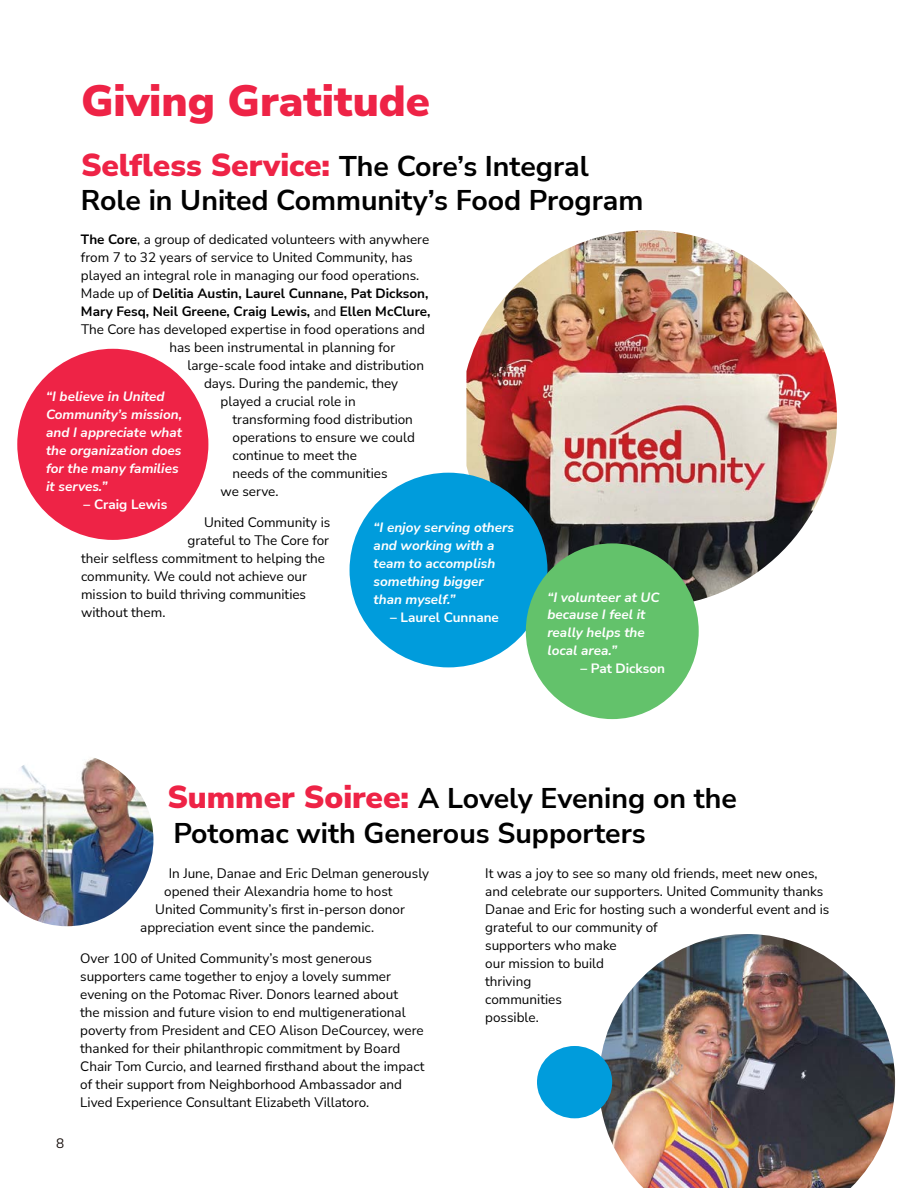
<style>
.page{position:relative;width:918px;height:1188px;background:#fff}
.page>*{position:absolute;margin:0;border:0;box-sizing:border-box;transform-origin:0 0}
.t1{font:900 43.5px "Nunito Sans";color:#ee2346}
.t2{font:700 28.5px/34.2px "Nunito Sans";color:#000}
.t3{font:13.5px/18px "Nunito Sans";color:#000}
.t4{font:italic 700 13.5px/18px "Nunito Sans";color:#fff}
.t5{font:700 13.5px "Nunito Sans";color:#000}
.t6{font:700 13.5px "Nunito Sans";color:#fff}
.t7{font:13.5px "Nunito Sans";color:#170f0d}
.s1{font-weight:900;font-size:31.5px;color:#ee2346}
.s2{font-weight:700}
.s3{font-weight:400}
</style>
<div class="page">
<img style="left:599px;top:934px;width:296px;height:254px">
<img style="left:0;top:758px;width:153px;height:168px">
<div style="left:537px;top:1046px;width:75px;height:72px;background:#009cdc;border-radius:50%"></div>
<img style="left:466px;top:230px;width:371px;height:372px">
<div style="left:350px;top:473px;width:197px;height:194px;background:#009cdc;border-radius:50%"></div>
<div style="left:526px;top:543px;width:173px;height:176px;background:#63c26b;border-radius:50%"></div>
<div style="left:17px;top:349px;width:191px;height:191px;background:#ee2346;border-radius:50%"></div>
<h1 class="t1" style="left:81px;top:82px;width:350px">Giving Gratitude</h1>
<h2 class="t2" style="left:81px;top:150px;width:564px"><span class="s1">Selfless Service:</span> The Core’s Integral<br>Role in United Community’s Food Program</h2>
<p class="t3" style="left:81px;top:231px;width:350px"><span class="s2">The Core</span>, a group of dedicated volunteers with anywhere</p>
<p class="t3" style="left:81px;top:249px;width:333px">from 7 to 32 years of service to United Community, has</p>
<p class="t3" style="left:81px;top:267px;width:340px">played an integral role in managing our food operations.</p>
<p class="t5" style="left:81px;top:287px;width:349px"><span class="s3">Made up of</span> Delitia Austin, Laurel Cunnane, Pat Dickson,</p>
<p class="t5" style="left:81px;top:305px;width:351px">Mary Fesq, Neil Greene, Craig Lewis, <span class="s3">and</span> Ellen McClure,</p>
<p class="t3" style="left:81px;top:321px;width:346px">The Core has developed expertise in food operations and</p>
<p class="t3" style="left:170px;top:339px;width:227px">has been instrumental in planning for</p>
<p class="t3" style="left:188px;top:357px;width:238px">large-scale food intake and distribution</p>
<p class="t3" style="left:204px;top:375px;width:196px">days. During the pandemic, they</p>
<p class="t3" style="left:221px;top:393px;width:137px">played a crucial role in</p>
<p class="t3" style="left:233px;top:411px;width:182px">transforming food distribution</p>
<p class="t3" style="left:233px;top:429px;width:184px">operations to ensure we could</p>
<p class="t3" style="left:233px;top:447px;width:126px">continue to meet the</p>
<p class="t3" style="left:233px;top:465px;width:156px">needs of the communities</p>
<p class="t3" style="left:221px;top:483px;width:59px">we serve.</p>
<p class="t3" style="left:204px;top:514px;width:128px">United Community is</p>
<p class="t3" style="left:188px;top:532px;width:143px">grateful to The Core for</p>
<p class="t3" style="left:81px;top:549px;width:245px">their selfless commitment to helping the</p>
<p class="t3" style="left:81px;top:568px;width:227px">community. We could not achieve our</p>
<p class="t3" style="left:81px;top:586px;width:227px">mission to build thriving communities</p>
<p class="t3" style="left:81px;top:604px;width:86px">without them.</p>
<p class="t4" style="left:46px;top:388px;width:137px">“I believe in United<br>Community’s mission, and I appreciate what the organization does for the many families it serves.”</p>
<p class="t6" style="left:84px;top:498px;width:85px">– Craig Lewis</p>
<p class="t4" style="left:374px;top:519px;width:142px">“I enjoy serving others and working with a team to accomplish something bigger than myself.”</p>
<p class="t6" style="left:390px;top:610px;width:110px">– Laurel Cunnane</p>
<p class="t4" style="left:547px;top:589px;width:114px">“I volunteer at UC because I feel it really helps the local area.”</p>
<p class="t6" style="left:580px;top:662px;width:86px">– Pat Dickson</p>
<h2 class="t2" style="left:167px;top:782px;width:571px"><span class="s1">Summer Soiree:</span> A Lovely Evening on the<br>Potomac with Generous Supporters</h2>
<p class="t7" style="left:56px;top:1137px;width:10px">8</p>
<p class="t3" style="left:169px;top:864px;width:262px">In June, Danae and Eric Delman generously</p>
<p class="t3" style="left:164px;top:882px;width:230px">opened their Alexandria home to host</p>
<p class="t3" style="left:155px;top:899px;width:251px">United Community’s first in-person donor</p>
<p class="t3" style="left:140px;top:918px;width:235px">appreciation event since the pandemic.</p>
<p class="t3" style="left:80px;top:950px;width:346px">Over 100 of United Community’s most generous supporters came together to enjoy a lovely summer evening on the Potomac River. Donors learned about<br>the mission and future vision to end multigenerational poverty from President and CEO Alison DeCourcey, were thanked for their philanthropic commitment by Board Chair Tom Curcio, and learned firsthand about the impact of their support from Neighborhood Ambassador and Lived Experience Consultant Elizabeth Villatoro.</p>
<p class="t3" style="left:485px;top:864px;width:346px">It was a joy to see so many old friends, meet new ones, and celebrate our supporters. United Community thanks<br>Danae and Eric for hosting such a wonderful event and is grateful to our community of<br>supporters who make<br>our mission to build<br>thriving<br>communities<br>possible.</p>
</div>
